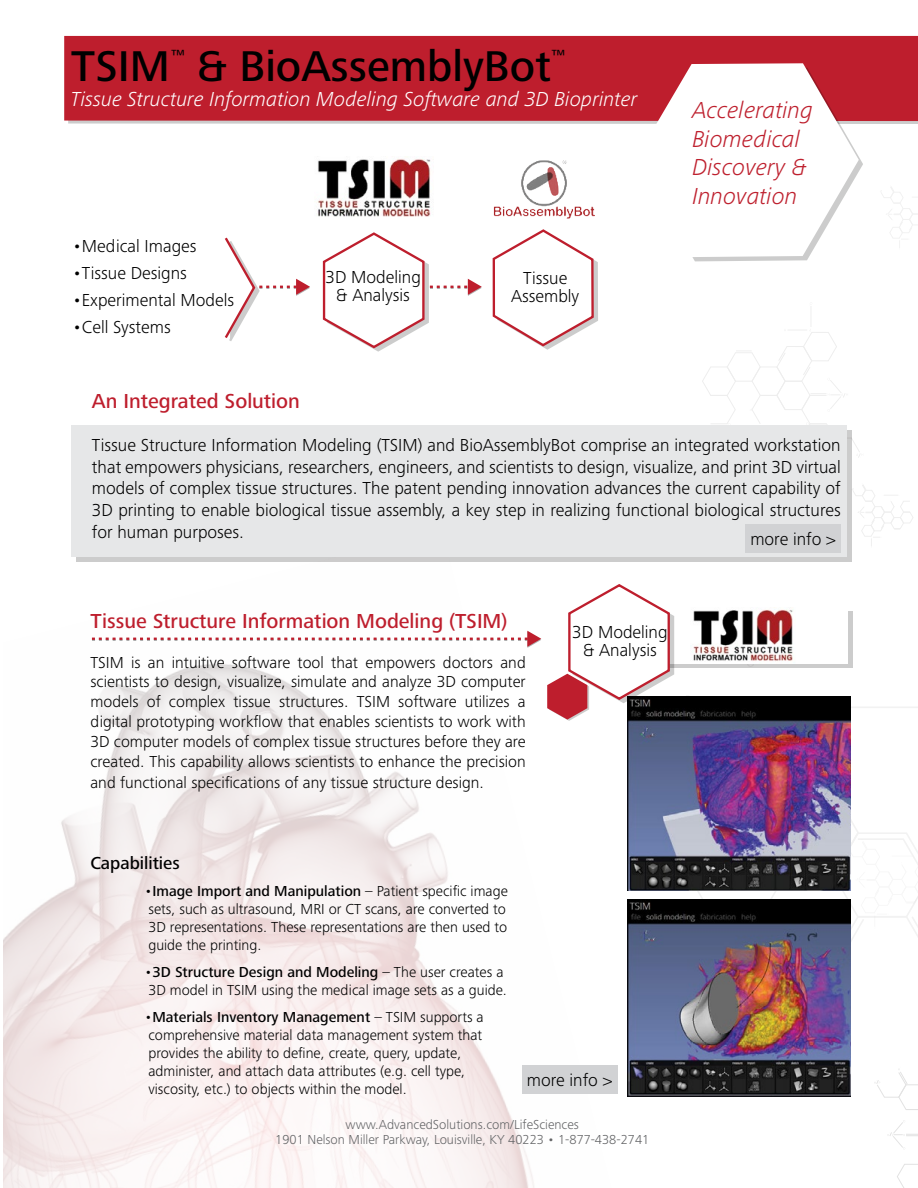
<style>
.page{position:relative;width:918px;height:1188px;background:#fff}
.page>*{position:absolute;margin:0;border:0;box-sizing:border-box;transform-origin:0 0}
.t1{font:500 44.55px "Frutiger Next Pro";color:#000}
.t2{font:italic 300 24px/28.8px "Frutiger Next Pro";color:#be202e}
.t3{font:500 21px "Frutiger Next Pro";color:#be1e2d}
.t4{font:italic 300 21px "Frutiger Next Pro";color:#fff}
.t5{font:300 18px/21.6px "Frutiger Next Pro";color:#000;text-align:center}
.t6{font:500 18px "Frutiger Next Pro";color:#000}
.t7{font:300 16.5px/19.8px "Frutiger Next Pro";color:#000;text-align:justify}
.t8{font:300 15px/18px "Frutiger Next Pro";color:#000}
.t9{font:500 13.65px "Frutiger Next Pro";color:#000}
.t10{font:300 13.5px/15px "Frutiger Next Pro";color:#636466;text-align:center}
.s1{font-weight:500}
</style>
<div class="page">
<svg style="left:702px;top:332px;width:158px;height:126px"></svg>
<svg style="left:874px;top:1069px;width:44px;height:119px"></svg>
<svg style="left:881px;top:187px;width:37px;height:61px"></svg>
<svg style="left:852px;top:485px;width:61px;height:61px"></svg>
<img style="left:3px;top:630px;width:663px;height:558px">
<div style="left:76px;top:430px;width:776px;height:132px;background:#ccc"></div>
<div style="left:71px;top:425px;width:776px;height:132px;background:#e6e7e8"></div>
<div style="left:64px;top:35px;width:854px;height:87px;background:#be1e2d"></div>
<svg style="left:492px;top:229px;width:106px;height:121px"></svg>
<img style="left:317px;top:159px;width:114px;height:58px">
<svg style="left:224px;top:237px;width:86px;height:104px"></svg>
<svg style="left:322px;top:232px;width:160px;height:120px"></svg>
<svg style="left:635px;top:63px;width:228px;height:198px"></svg>
<img style="left:547px;top:584px;width:371px;height:375px">
<img style="left:493px;top:160px;width:102px;height:59px">
<svg style="left:92px;top:631px;width:449px;height:17px"></svg>
<img style="left:628px;top:900px;width:222px;height:196px">
<div style="left:522px;top:1066px;width:95px;height:28px;background:#d1d2d4"></div>
<div style="left:745px;top:525px;width:96px;height:28px;background:#d1d2d4"></div>
<p class="t1" style="left:71px;top:40px;width:100px">TSIM</p>
<p class="t9" style="left:171px;top:47px;width:15px">™</p>
<p class="t1" style="left:197px;top:40px;width:355px">&amp; BioAssemblyBot</p>
<p class="t9" style="left:552px;top:47px;width:15px">™</p>
<p class="t4" style="left:71px;top:87px;width:568px">Tissue Structure Information Modeling Software and 3D Bioprinter</p>
<p class="t5" style="left:72px;top:235px;width:126px">•Medical Images</p>
<p class="t5" style="left:72px;top:262px;width:116px">•Tissue Designs</p>
<p class="t5" style="left:72px;top:289px;width:163px">•Experimental Models</p>
<p class="t5" style="left:72px;top:316px;width:100px">•Cell Systems</p>
<p class="t5" style="left:325px;top:268px;width:97px;line-height:18px">3D Modeling &amp; Analysis</p>
<p class="t5" style="left:511px;top:269px;width:70px;line-height:18px">Tissue<br>Assembly</p>
<p class="t2" style="left:692px;top:95px;width:122px">Accelerating<br>Biomedical<br>Discovery &amp;<br>Innovation</p>
<p class="t3" style="left:92px;top:389px;width:210px">An Integrated Solution</p>
<p class="t5" style="left:92px;top:434px;width:750px;text-align:justify">Tissue Structure Information Modeling (TSIM) and BioAssemblyBot comprise an integrated workstation that empowers physicians, researchers, engineers, and scientists to design, visualize, and print 3D virtual models of complex tissue structures. The patent pending innovation advances the current capability of 3D printing to enable biological tissue assembly, a key step in realizing functional biological structures for human purposes.</p>
<p class="t5" style="left:750px;top:528px;width:87px">more info &gt;</p>
<p class="t3" style="left:90px;top:609px;width:418px">Tissue Structure Information Modeling (TSIM)</p>
<p class="t7" style="left:90px;top:652px;width:437px">TSIM is an intuitive software tool that empowers doctors and scientists to design, visualize, simulate and analyze 3D computer models of complex tissue structures. TSIM software utilizes a digital prototyping workflow that enables scientists to work with 3D computer models of complex tissue structures before they are created. This capability allows scientists to enhance the precision</p>
<p class="t7" style="left:90px;top:773px;width:395px">and functional specifications of any tissue structure design.</p>
<p class="t5" style="left:572px;top:623px;width:97px;line-height:18px">3D Modeling &amp; Analysis</p>
<p class="t6" style="left:90px;top:853px;width:91px">Capabilities</p>
<p class="t8" style="left:144px;top:882px;width:365px">•<span class="s1">Image Import and Manipulation</span> – Patient specific image sets, such as ultrasound, MRI or CT scans, are converted to 3D representations. These representations are then used to guide the printing.</p>
<p class="t8" style="left:144px;top:963px;width:364px">•<span class="s1">3D Structure Design and Modeling</span> – The user creates a<br>3D model in TSIM using the medical image sets as a guide.</p>
<p class="t8" style="left:144px;top:1008px;width:341px">•<span class="s1">Materials Inventory Management</span> – TSIM supports a comprehensive material data management system that provides the ability to define, create, query, update, administer, and attach data attributes (e.g. cell type, viscosity, etc.) to objects within the model.</p>
<p class="t5" style="left:527px;top:1070px;width:87px">more info &gt;</p>
<p class="t10" style="left:275px;top:1117px;width:376px">www.AdvancedSolutions.com/LifeSciences<br>1901 Nelson Miller Parkway, Louisville, KY 40223 • 1-877-438-2741</p>
</div>
